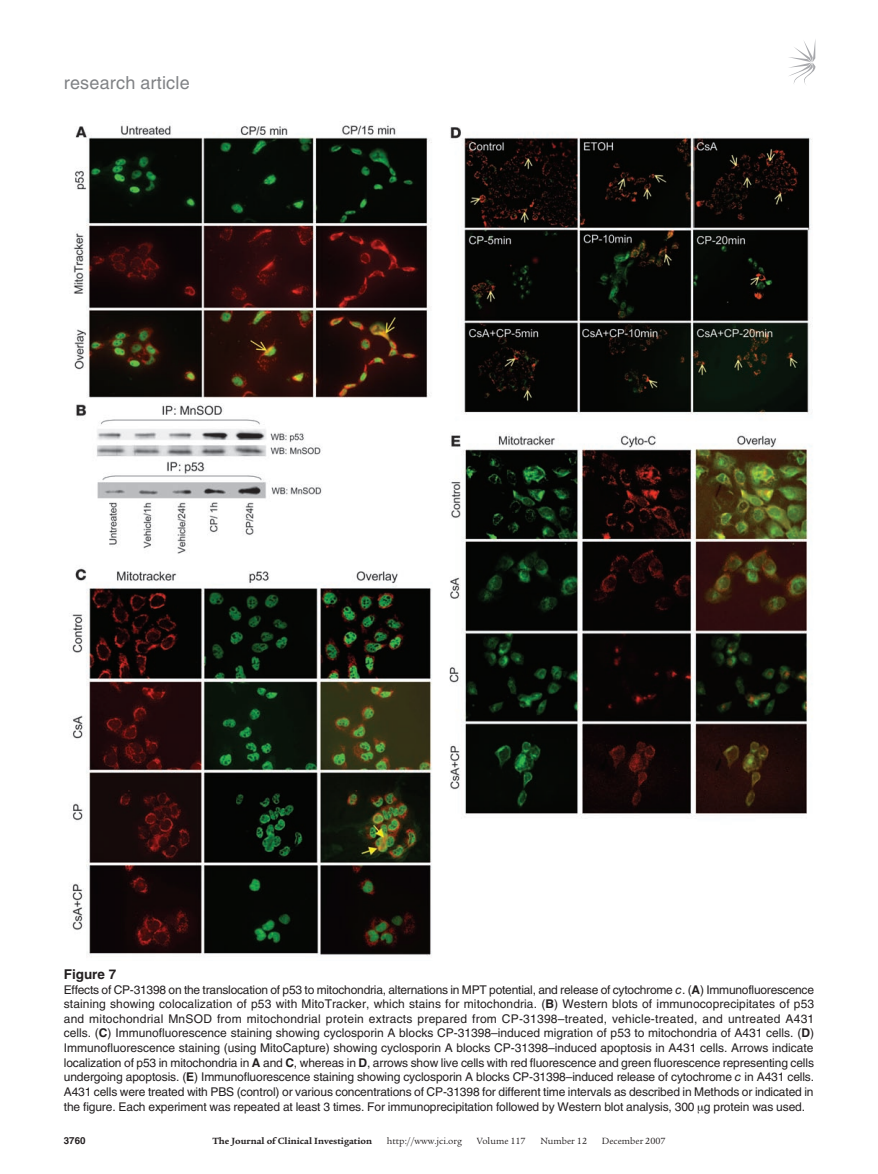
<style>
.page{position:relative;width:878px;height:1174px;background:#fff}
.page>*{position:absolute;margin:0;border:0;box-sizing:border-box;transform-origin:0 0}
.t1{font:18px "Helvetica LT Std";letter-spacing:.01em;color:#808285}
.t2{font:700 13.5px "Helvetica LT Std";color:#231f20}
.t3{font:12px/14.7px "Helvetica LT Std";letter-spacing:-.01em;color:#231f20;text-align:justify}
.t4{font:9.75px "Legacy Serif Std";color:#231f20}
.t5{font:700 9.75px "Legacy Serif Std";color:#231f20}
.t6{font:700 9.75px "Helvetica LT Std";color:#231f20}
.s1{font-style:italic}
.s2{font-weight:700}
</style>
<div class="page">
<svg style="left:789px;top:41px;width:26px;height:44px"></svg>
<img style="left:72px;top:125px;width:740px;height:831px">
<h1 class="t1" style="left:64px;top:72px;width:127px">research article</h1>
<p class="t2" style="left:64px;top:966px;width:54px">Figure 7</p>
<p class="t3" style="left:64px;top:982px;width:752px">Effects of CP-31398 on the translocation of p53 to mitochondria, alternations in MPT potential, and release of cytochrome <span class="s1">c</span>. (<span class="s2">A</span>) Immunofluorescence staining showing colocalization of p53 with MitoTracker, which stains for mitochondria. (<span class="s2">B</span>) Western blots of immunocoprecipitates of p53 and mitochondrial MnSOD from mitochondrial protein extracts prepared from CP-31398–treated, vehicle-treated, and untreated A431 cells. (<span class="s2">C</span>) Immunofluorescence staining showing cyclosporin A blocks CP-31398–induced migration of p53 to mitochondria of A431 cells. (<span class="s2">D</span>)<br>Immunofluorescence staining (using MitoCapture) showing cyclosporin A blocks CP-31398–induced apoptosis in A431 cells. Arrows indicate localization of p53 in mitochondria in <span class="s2">A</span> and <span class="s2">C</span>, whereas in <span class="s2">D</span>, arrows show live cells with red fluorescence and green fluorescence representing cells undergoing apoptosis. (<span class="s2">E</span>) Immunofluorescence staining showing cyclosporin A blocks CP-31398–induced release of cytochrome <span class="s1">c</span> in A431 cells.<br>A431 cells were treated with PBS (control) or various concentrations of CP-31398 for different time intervals as described in Methods or indicated in the figure. Each experiment was repeated at least 3 times. For immunoprecipitation followed by Western blot analysis, 300 g protein was used.</p>
<p class="t6" style="left:64px;top:1134px;width:23px">3760</p>
<p class="t5" style="left:212px;top:1135px;width:161px">The Journal of Clinical Investigation</p>
<p class="t4" style="left:387px;top:1135px;width:77px">http://www.jci.org</p>
<p class="t4" style="left:476px;top:1135px;width:50px">Volume 117</p>
<p class="t4" style="left:540px;top:1135px;width:48px">Number 12</p>
<p class="t4" style="left:601px;top:1135px;width:65px">December 2007</p>
</div>
